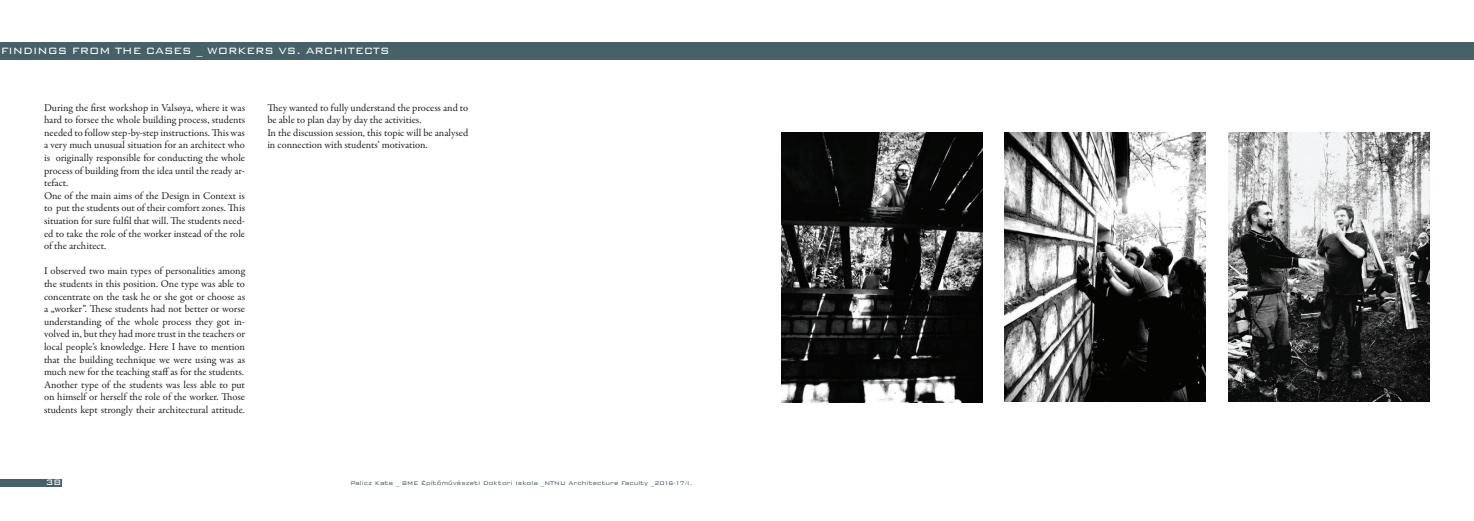
<style>
.page{position:relative;width:1474px;height:521px;background:#fff}
.page>*{position:absolute;margin:0;border:0;box-sizing:border-box;transform-origin:0 0}
.t1{font:12.25px "Bancobit";color:#fff}
.t2{font:10.5px/12.6px "Garamond Premr Pro";color:#231f20}
.t3{font:10.5px "Bancobit";color:#fff}
.t4{font:7px "Bancobit";color:#466268}
</style>
<div class="page">
<div style="left:0;top:42px;width:737px;height:18px;background:#466268"></div>
<div style="left:0;top:479px;width:61px;height:7px;background:#466268"></div>
<div style="left:737px;top:42px;width:736px;height:18px;background:#466268"></div>
<img style="left:1228px;top:132px;width:201px;height:270px">
<img style="left:781px;top:133px;width:201px;height:269px">
<img style="left:1004px;top:133px;width:201px;height:269px">
<p class="t1" style="left:1px;top:45px;width:390px">FINDINGS FROM THE CASES _ WORKERS VS. ARCHITECTS</p>
<p class="t2" style="left:44px;top:101px;width:202px">During the first workshop in Valsøya, where it was hard to forsee the whole building process, students needed to follow step-by-step instructions. This was a very much unusual situation for an architect who is originally responsible for conducting the whole process of building from the idea until the ready ar&shy;tefact.<br>One of the main aims of the Design in Context is to put the students out of their comfort zones. This situation for sure fulfil that will. The students need&shy;ed to take the role of the worker instead of the role of the architect.</p>
<p class="t2" style="left:44px;top:265px;width:202px;text-align:justify">I observed two main types of personalities among the students in this position. One type was able to concentrate on the task he or she got or choose as a „worker”. These students had not better or worse understanding of the whole process they got in&shy;volved in, but they had more trust in the teachers or local people’s knowledge. Here I have to mention that the building technique we were using was as much new for the teaching staff as for the students.<br>Another type of the students was less able to put on himself or herself the role of the worker. Those students kept strongly their architectural attitude.</p>
<p class="t2" style="left:267px;top:101px;width:202px">They wanted to fully understand the process and to be able to plan day by day the activities.<br>In the discussion session, this topic will be analysed in connection with students’ motivation.</p>
<p class="t3" style="left:46px;top:476px;width:17px">38</p>
<p class="t4" style="left:350px;top:479px;width:343px">Palicz Kata _ BME Építőművészeti Doktori Iskola _NTNU Architecture Faculty _2016-17/I.</p>
</div>
